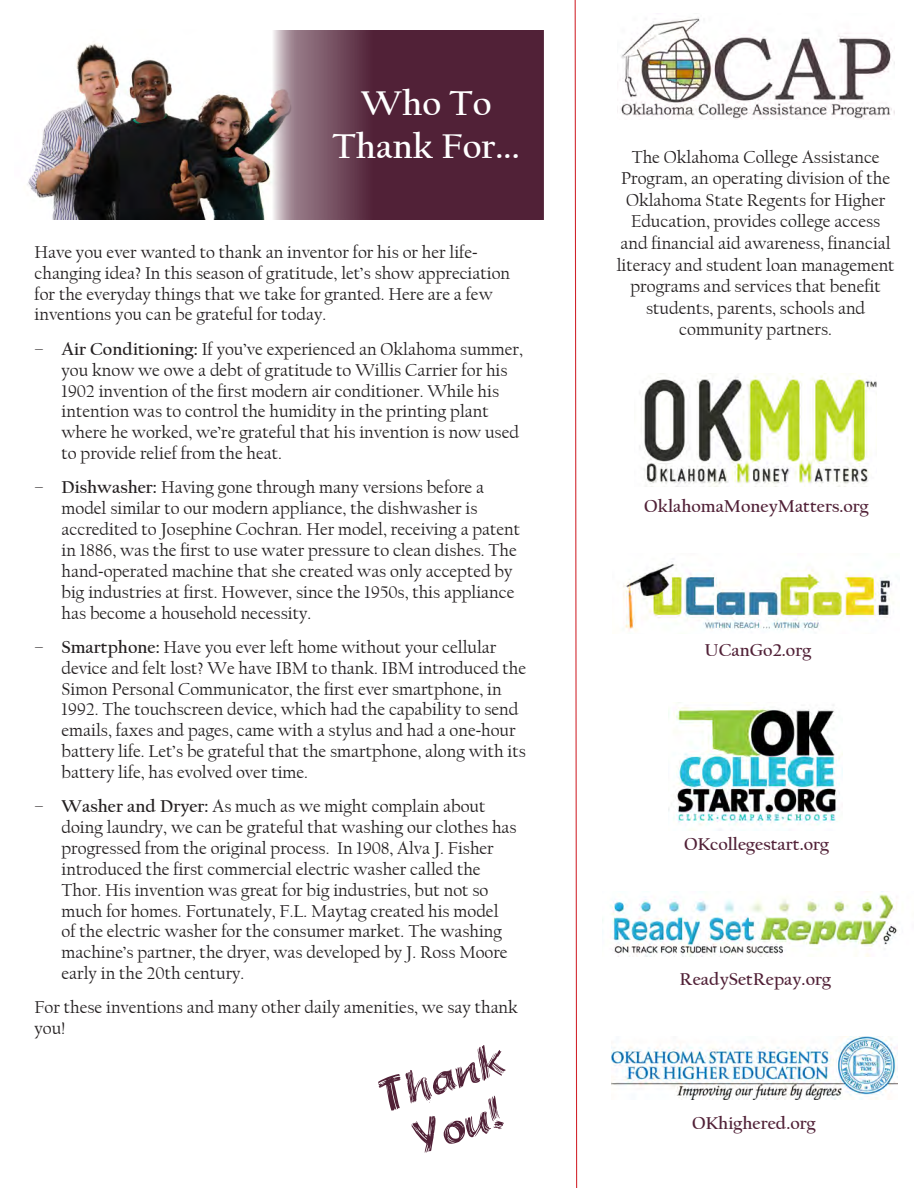
<style>
.page{position:relative;width:918px;height:1188px;background:#fff}
.page>*{position:absolute;margin:0;border:0;box-sizing:border-box;transform-origin:0 0}
.t1{font:42px/50.4px "Brushstroke";color:#512137;text-align:center}
.H2_Californian_24_Ce{font:700 36px/43.2px "Californian FB";color:#fff;text-align:center}
.t2{font:18px/20.9px "Californian FB";color:#231f20}
.t3{font:700 18px "Californian FB";color:#512137}
.s1{font-weight:700}
.s2{font-family:"Calibri"}
</style>
<div class="page">
<svg style="left:299px;top:30px;width:244px;height:190px;background:#5b2e43"></svg>
<img style="left:27px;top:30px;width:272px;height:190px">
<svg style="left:574px;top:0;width:4px;height:1188px"></svg>
<img style="left:617px;top:17px;width:277px;height:102px">
<img style="left:639px;top:374px;width:238px;height:113px">
<img style="left:623px;top:563px;width:271px;height:68px">
<img style="left:668px;top:702px;width:175px;height:124px">
<img style="left:602px;top:891px;width:296px;height:66px">
<img style="left:611px;top:1036px;width:287px;height:63px">
<h2 class="H2_Californian_24_Ce" style="left:333px;top:82px;width:189px">Who To<br>Thank For...</h2>
<p class="t2" style="left:35px;top:242px;width:477px">Have you ever wanted to thank an inventor for his or her life&shy;changing idea? In this season of gratitude, let’s show appreciation for the everyday things that we take for granted. Here are a few inventions you can be grateful for today.</p>
<p class="t2" style="left:62px;top:339px;width:463px;text-indent:-27px">– <span class="s1">Air Conditioning:</span> If you’ve experienced an Oklahoma summer, you know we owe a debt of gratitude to Willis Carrier for his 1902 invention of the first modern air conditioner. While his intention was to control the humidity in the printing plant where he worked, we’re grateful that his invention is now used to provide relief from the heat.</p>
<p class="t2" style="left:62px;top:477px;width:460px;text-indent:-27px">– <span class="s1">Dishwasher:</span> Having gone through many versions before a model similar to our modern appliance, the dishwasher is accredited to Josephine Cochran. Her model, receiving a patent in 1886, was the first to use water pressure to clean dishes. The hand<span class="s2">-</span>operated machine that she created was only accepted by big industries at first. However, since the 1950s, this appliance has become a household necessity.</p>
<p class="t2" style="left:62px;top:637px;width:466px;text-indent:-27px">– <span class="s1">Smartphone:</span> Have you ever left home without your cellular device and felt lost? We have IBM to thank. IBM introduced the Simon Personal Communicator, the first ever smartphone, in 1992. The touchscreen device, which had the capability to send emails, faxes and pages, came with a stylus and had a one<span class="s2">-</span>hour battery life. Let’s be grateful that the smartphone, along with its battery life, has evolved over time.</p>
<p class="t2" style="left:62px;top:796px;width:457px;text-indent:-27px">– <span class="s1">Washer and Dryer:</span> As much as we might complain about doing laundry, we can be grateful that washing our clothes has progressed from the original process. In 1908, Alva J. Fisher introduced the first commercial electric washer called the Thor. His invention was great for big industries, but not so much for homes. Fortunately, F.L. Maytag created his model of the electric washer for the consumer market. The washing machine’s partner, the dryer, was developed by J. Ross Moore early in the 20th century.</p>
<p class="t2" style="left:35px;top:997px;width:485px">For these inventions and many other daily amenities, we say thank you!</p>
<p class="t1" style="left:372px;top:1072px;width:132px;rotate:-18deg">Thank<br>You!</p>
<p class="t2" style="left:617px;top:146px;width:279px;line-height:21.6px;text-align:center">The Oklahoma College Assistance Program, an operating division of the Oklahoma State Regents for Higher Education, provides college access and financial aid awareness, financial literacy and student loan management programs and services that benefit students, parents, schools and community partners.</p>
<p class="t3" style="left:644px;top:496px;width:226px">OklahomaMoneyMatters.org</p>
<p class="t3" style="left:705px;top:640px;width:108px">UCanGo2.org</p>
<p class="t3" style="left:684px;top:834px;width:146px">OKcollegestart.org</p>
<p class="t3" style="left:680px;top:969px;width:153px">ReadySetRepay.org</p>
<p class="t3" style="left:692px;top:1113px;width:125px">OKhighered.org</p>
</div>
